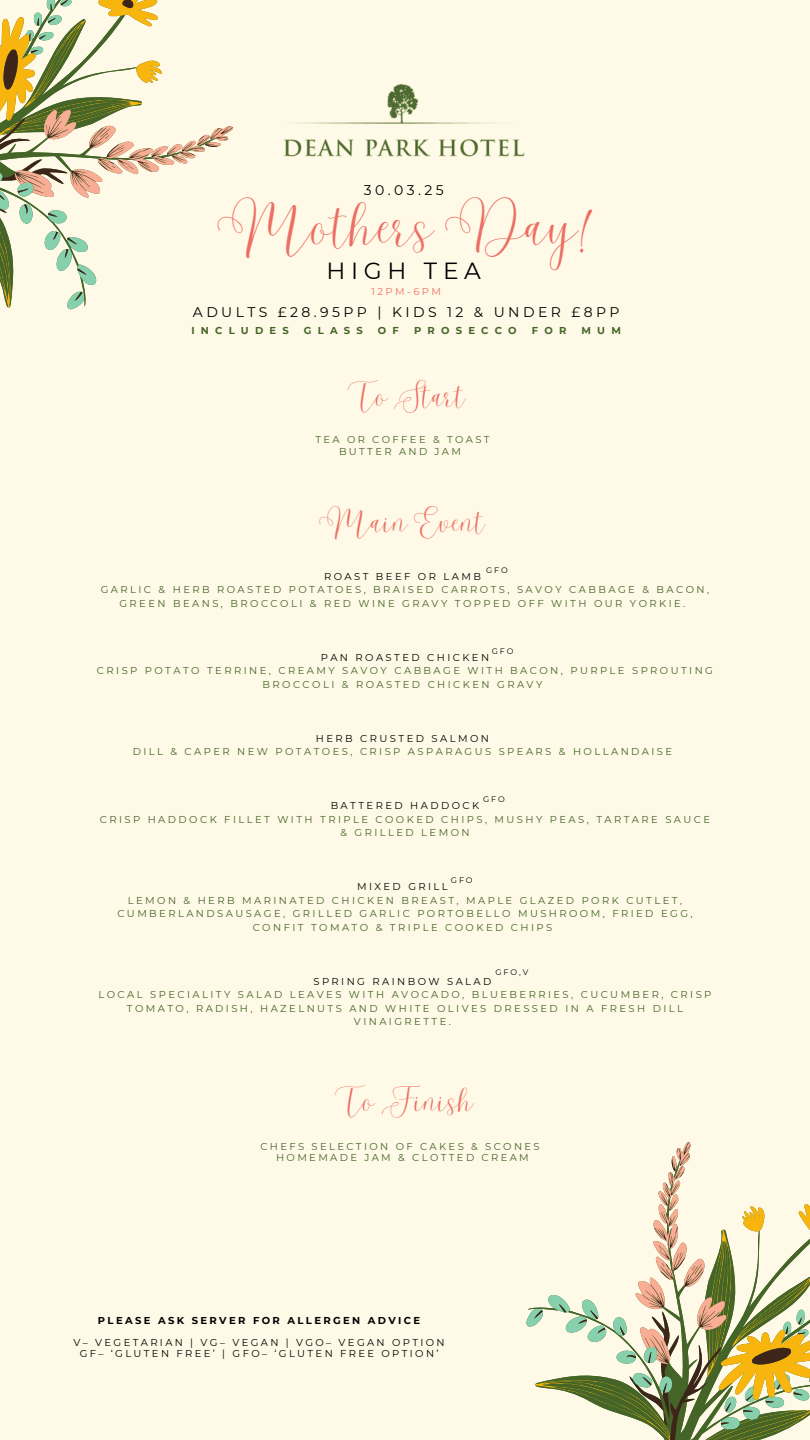
<style>
.page{position:relative;width:810px;height:1440px;background:#fffae7}
.page>*{position:absolute;margin:0;border:0;box-sizing:border-box;transform-origin:0 0}
.t1{font:45.7px "Malibu";color:#ec6f63}
.t2{font:25px "Malibu";color:#ec6f63}
.t3{font:23.3px "Montserrat";letter-spacing:.245em;color:#000}
.t4{font:14px "Montserrat";letter-spacing:.245em;color:#000}
.t5{font:10px/13.5px "Montserrat";letter-spacing:.245em;color:#446527;text-align:center}
.t6{font:10px/11.2px "Montserrat";letter-spacing:.235em;color:#000;text-align:center}
.t7{font:700 10px "Montserrat";letter-spacing:.235em;color:#000}
.t8{font:700 10px "Montserrat";letter-spacing:.62em;color:#446527}
.t9{font:10px "Montserrat";letter-spacing:.245em;color:#ec6f63}
.t10{font:8px "Montserrat";letter-spacing:.235em;color:#000}
.s1{color:#000}
</style>
<div class="page">
<svg style="left:526px;top:1204px;width:284px;height:217px"></svg>
<svg style="left:565px;top:1142px;width:237px;height:298px"></svg>
<img style="left:284px;top:83px;width:241px;height:74px">
<svg style="left:0;top:0;width:158px;height:310px"></svg>
<svg style="left:0;top:20px;width:233px;height:263px"></svg>
<p class="t4" style="left:364px;top:181px;width:81px">30.03.25</p>
<p class="t1" style="left:218px;top:199px;width:376px">Mothers Day!</p>
<h4 class="t3" style="left:327px;top:256px;width:156px">HIGH TEA</h4>
<h1 class="t4" style="left:193px;top:304px;width:428px">ADULTS £28.95PP | KIDS 12 &amp; UNDER £8PP</h1>
<h2 class="t8" style="left:192px;top:324px;width:99px">INCLUDES</h2>
<h2 class="t8" style="left:304px;top:324px;width:60px">GLASS</h2>
<h2 class="t8" style="left:378px;top:324px;width:23px">O F</h2>
<h2 class="t8" style="left:414px;top:324px;width:104px">PROSECCO</h2>
<h2 class="t8" style="left:532px;top:324px;width:36px">FOR</h2>
<h2 class="t8" style="left:582px;top:324px;width:41px">MUM</h2>
<p class="t9" style="left:371px;top:285px;width:71px">12PM-6PM</p>
<h6 class="t2" style="left:344px;top:380px;width:123px">To Start</h6>
<h6 class="t5" style="left:315px;top:434px;width:176px;line-height:11.2px">TEA OR COFFEE &amp; TOAST<br>BUTTER AND JAM</h6>
<h6 class="t2" style="left:320px;top:506px;width:167px">Main Event</h6>
<p class="t10" style="left:486px;top:565px;width:23px">GFO</p>
<h6 class="t5" style="left:101px;top:570px;width:610px"><span class="s1">ROAST BEEF OR LAMB<br></span>GARLIC &amp; HERB ROASTED POTATOES, BRAISED CARROTS, SAVOY CABBAGE &amp; BACON,<br>GREEN BEANS, BROCCOLI &amp; RED WINE GRAVY TOPPED OFF WITH OUR YORKIE.</h6>
<p class="t10" style="left:492px;top:646px;width:23px">GFO</p>
<h4 class="t5" style="left:97px;top:651px;width:618px"><span class="s1">PAN ROASTED CHICKEN<br></span>CRISP POTATO TERRINE, CREAMY SAVOY CABBAGE WITH BACON, PURPLE SPROUTING<br>BROCCOLI &amp; ROASTED CHICKEN GRAVY</h4>
<h5 class="t5" style="left:133px;top:732px;width:541px"><span class="s1">HERB CRUSTED SALMON<br></span>DILL &amp; CAPER NEW POTATOES, CRISP ASPARAGUS SPEARS &amp; HOLLANDAISE</h5>
<p class="t10" style="left:483px;top:795px;width:23px">GFO</p>
<h3 class="t5" style="left:100px;top:799px;width:612px"><span class="s1">BATTERED HADDOCK<br></span>CRISP HADDOCK FILLET WITH TRIPLE COOKED CHIPS, MUSHY PEAS, TARTARE SAUCE &amp; GRILLED LEMON</h3>
<p class="t10" style="left:451px;top:875px;width:23px">GFO</p>
<h6 class="t5" style="left:117px;top:880px;width:577px"><span class="s1">MIXED GRILL<br></span>LEMON &amp; HERB MARINATED CHICKEN BREAST, MAPLE GLAZED PORK CUTLET, CUMBERLANDSAUSAGE, GRILLED GARLIC PORTOBELLO MUSHROOM, FRIED EGG, CONFIT TOMATO &amp; TRIPLE COOKED CHIPS</h6>
<h3 class="t10" style="left:495px;top:968px;width:34px">GFO,V</h3>
<h3 class="t5" style="left:99px;top:975px;width:614px"><span class="s1">SPRING RAINBOW SALAD<br></span>LOCAL SPECIALITY SALAD LEAVES WITH AVOCADO, BLUEBERRIES, CUCUMBER, CRISP TOMATO, RADISH, HAZELNUTS AND WHITE OLIVES DRESSED IN A FRESH DILL VINAIGRETTE.</h3>
<h6 class="t2" style="left:331px;top:1086px;width:144px">To Finish</h6>
<h6 class="t5" style="left:260px;top:1141px;width:281px;line-height:11.2px">CHEFS SELECTION OF CAKES &amp; SCONES<br>HOMEMADE JAM &amp; CLOTTED CREAM</h6>
<h6 class="t7" style="left:98px;top:1314px;width:324px">PLEASE ASK SERVER FOR ALLERGEN ADVICE</h6>
<p class="t6" style="left:74px;top:1337px;width:373px">V– VEGETARIAN | VG– VEGAN | VGO– VEGAN OPTION<br>GF– ‘GLUTEN FREE’ | GFO– ‘GLUTEN FREE OPTION’</p>
</div>
